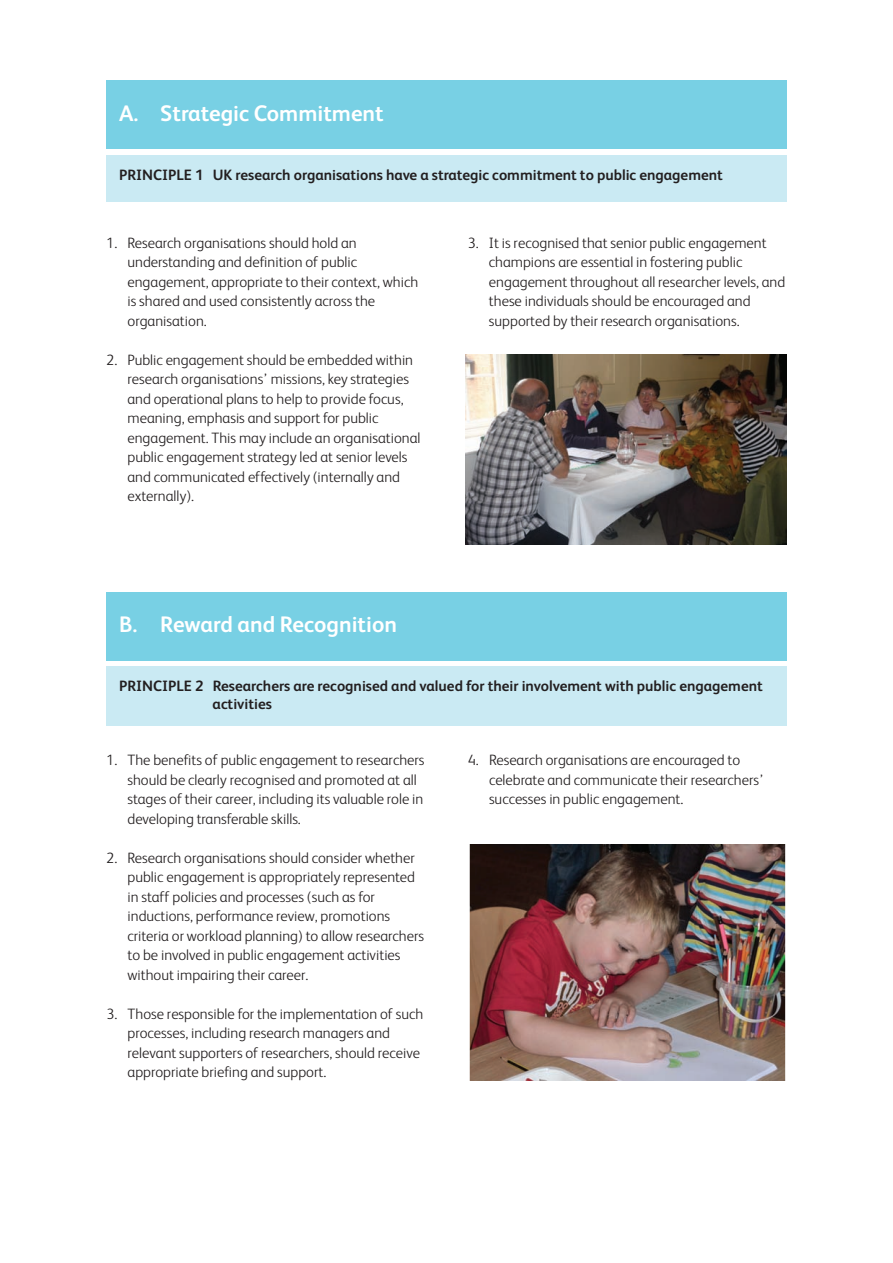
<style>
.page{position:relative;width:893px;height:1263px;background:#fff}
.page>*{position:absolute;margin:0;border:0;box-sizing:border-box;transform-origin:0 0}
.t1{font:700 22.5px "FS Albert";color:#fff}
.t2{font:300 15px/19.5px "FS Albert";color:#231f20}
.t3{font:700 15px/18px "FS Albert";color:#231f20}
</style>
<div class="page">
<div style="left:106px;top:666px;width:681px;height:60px;background:#caeaf3"></div>
<div style="left:106px;top:592px;width:681px;height:68px;background:#78d0e4"></div>
<div style="left:106px;top:81px;width:681px;height:68px;background:#78d0e4"></div>
<div style="left:106px;top:155px;width:681px;height:47px;background:#caeaf3"></div>
<img style="left:465px;top:355px;width:322px;height:189px">
<img style="left:471px;top:844px;width:313px;height:237px">
<div style="left:468px;top:835px;width:319px;height:255px;border:2px solid #fff"></div>
<h1 class="t1" style="left:119px;top:105px;width:266px">A. Strategic Commitment</h1>
<p class="t3" style="left:119px;top:167px;width:605px">PRINCIPLE 1 UK research organisations have a strategic commitment to public engagement</p>
<p class="t2" style="left:127px;top:234px;width:292px;text-indent:-21px">1. Research organisations should hold an understanding and definition of public engagement, appropriate to their context, which is shared and used consistently across the organisation.</p>
<p class="t2" style="left:127px;top:351px;width:295px;text-indent:-21px">2. Public engagement should be embedded within research organisations’ missions, key strategies and operational plans to help to provide focus, meaning, emphasis and support for public engagement. This may include an organisational public engagement strategy led at senior levels and communicated effectively (internally and externally).</p>
<h1 class="t1" style="left:119px;top:617px;width:279px">B. Reward and Recognition</h1>
<p class="t2" style="left:489px;top:234px;width:298px;text-indent:-21px">3. It is recognised that senior public engagement champions are essential in fostering public engagement throughout all researcher levels, and these individuals should be encouraged and supported by their research organisations.</p>
<p class="t3" style="left:213px;top:678px;width:552px;text-indent:-94px">PRINCIPLE 2 Researchers are recognised and valued for their involvement with public engagement activities</p>
<p class="t2" style="left:127px;top:752px;width:298px;text-indent:-21px">1. The benefits of public engagement to researchers should be clearly recognised and promoted at all stages of their career, including its valuable role in developing transferable skills.</p>
<p class="t2" style="left:127px;top:849px;width:298px;text-indent:-21px">2. Research organisations should consider whether public engagement is appropriately represented in staff policies and processes (such as for inductions, performance review, promotions criteria or workload planning) to allow researchers to be involved in public engagement activities without impairing their career.</p>
<p class="t2" style="left:128px;top:1005px;width:297px;text-indent:-21px">3. Those responsible for the implementation of such processes, including research managers and relevant supporters of researchers, should receive appropriate briefing and support.</p>
<p class="t2" style="left:489px;top:752px;width:276px;text-indent:-21px">4. Research organisations are encouraged to celebrate and communicate their researchers’ successes in public engagement.</p>
</div>
